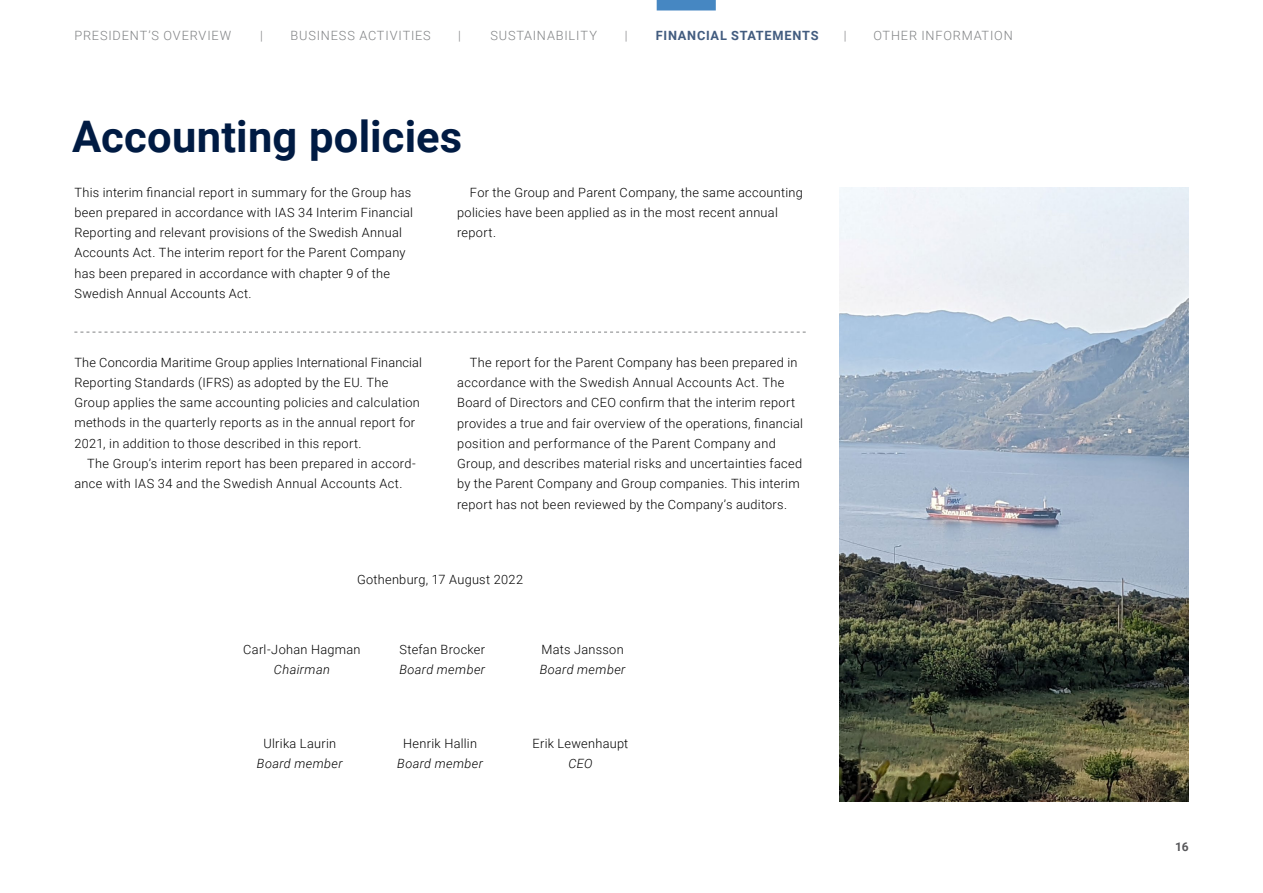
<style>
.page{position:relative;width:1263px;height:893px;background:#fff}
.page>*{position:absolute;margin:0;border:0;box-sizing:border-box;transform-origin:0 0}
.t1{font:700 43.5px "Roboto";letter-spacing:.005em;color:#001b43}
.t2{font:300 12.75px/20.2px "Roboto";letter-spacing:.025em;color:#000}
.t3{font:300 12.75px "Roboto";letter-spacing:.065em;color:#808284}
.t4{font:italic 300 12.75px "Roboto";letter-spacing:.03em;color:#000}
.t5{font:700 12.75px "Roboto";letter-spacing:.06em;color:#425c7f}
.t6{font:700 12px "Roboto";color:#58585b}
</style>
<div class="page">
<svg style="left:74px;top:332px;width:732px;height:1px"></svg>
<img style="left:840px;top:187px;width:348px;height:614px">
<div style="left:657px;top:0;width:59px;height:11px;background:#4687c2"></div>
<p class="t3" style="left:74px;top:27px;width:158px">PRESIDENT’S OVERVIEW</p>
<p class="t3" style="left:260px;top:27px;width:4px">|</p>
<p class="t3" style="left:290px;top:27px;width:142px">BUSINESS ACTIVITIES</p>
<p class="t3" style="left:458px;top:27px;width:4px">|</p>
<p class="t3" style="left:490px;top:27px;width:108px">SUSTAINABILITY</p>
<p class="t3" style="left:625px;top:27px;width:4px">|</p>
<p class="t5" style="left:656px;top:27px;width:164px">FINANCIAL STATEMENTS</p>
<p class="t3" style="left:844px;top:27px;width:4px">|</p>
<p class="t3" style="left:873px;top:27px;width:141px">OTHER INFORMATION</p>
<h1 class="t1" style="left:72px;top:106px;width:391px">Accounting policies</h1>
<p class="t2" style="left:74px;top:182px;width:340px">This interim financial report in summary for the Group has been prepared in accordance with IAS 34 Interim Financial Reporting and relevant provisions of the Swedish Annual Accounts Act. The interim report for the Parent Company has been prepared in accordance with chapter 9 of the Swedish Annual Accounts Act.</p>
<p class="t2" style="left:74px;top:352px;width:349px">The Concordia Maritime Group applies International Financial Reporting Standards (IFRS) as adopted by the EU. The Group applies the same accounting policies and calculation methods in the quarterly reports as in the annual report for 2021, in addition to those described in this report.</p>
<p class="t2" style="left:74px;top:453px;width:343px;text-indent:13px">The Group’s interim report has been prepared in accord&shy;ance with IAS 34 and the Swedish Annual Accounts Act.</p>
<p class="t2" style="left:457px;top:182px;width:347px;text-indent:13px">For the Group and Parent Company, the same accounting policies have been applied as in the most recent annual report.</p>
<p class="t2" style="left:457px;top:352px;width:347px;text-indent:13px">The report for the Parent Company has been prepared in accordance with the Swedish Annual Accounts Act. The Board of Directors and CEO confirm that the interim report provides a true and fair overview of the operations, financial position and performance of the Parent Company and Group, and describes material risks and uncertainties faced by the Parent Company and Group companies. This interim report has not been reviewed by the Company’s auditors.</p>
<p class="t2" style="left:357px;top:569px;width:168px">Gothenburg, 17 August 2022</p>
<p class="t2" style="left:243px;top:639px;width:119px">Carl-Johan Hagman</p>
<p class="t4" style="left:274px;top:660px;width:57px">Chairman</p>
<p class="t2" style="left:399px;top:639px;width:87px">Stefan Brocker</p>
<p class="t4" style="left:399px;top:660px;width:87px">Board member</p>
<p class="t2" style="left:541px;top:639px;width:84px">Mats Jansson</p>
<p class="t4" style="left:540px;top:660px;width:87px">Board member</p>
<p class="t2" style="left:263px;top:733px;width:74px">Ulrika Laurin</p>
<p class="t4" style="left:257px;top:755px;width:87px">Board member</p>
<p class="t2" style="left:403px;top:733px;width:75px">Henrik Hallin</p>
<p class="t4" style="left:397px;top:755px;width:87px">Board member</p>
<p class="t2" style="left:532px;top:733px;width:97px">Erik Lewenhaupt</p>
<p class="t4" style="left:568px;top:755px;width:26px">CEO</p>
<p class="t6" style="left:1175px;top:838px;width:15px">16</p>
</div>
